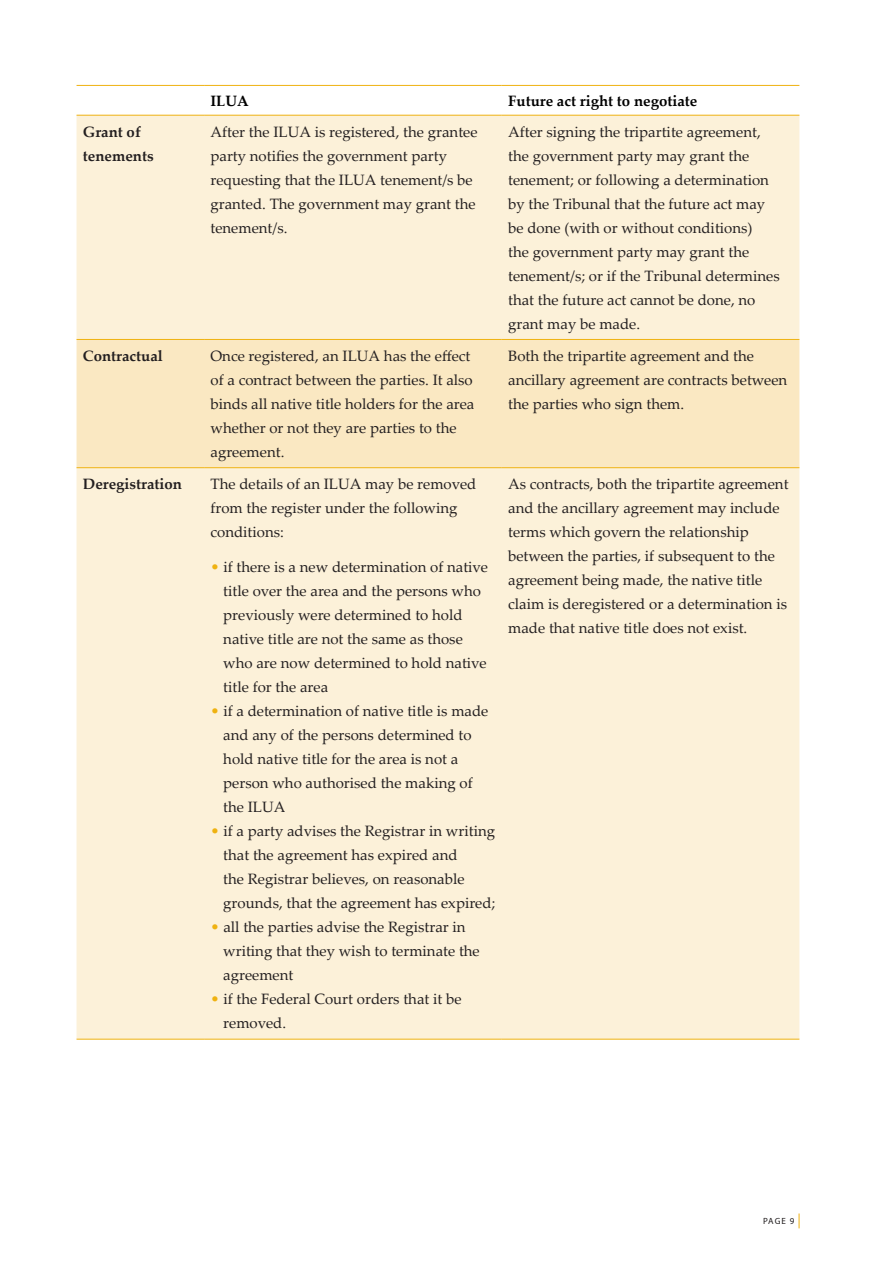
<style>
.page{position:relative;width:893px;height:1263px;background:#fff}
.page>*{position:absolute;margin:0;border:0;box-sizing:border-box;transform-origin:0 0}
.t1{font:15px/24px "Palatino Linotype";color:#231f20}
.t2{font:700 15px/24px "Palatino Linotype";color:#231f20}
.t3{font:700 15px "Palatino Linotype";color:#000}
.t4{font:9px "Myriad Pro";color:#231f20}
.s1{color:#efb211}
</style>
<div class="page">
<svg style="left:799px;top:1213px;width:1px;height:15px"></svg>
<div style="left:77px;top:116px;width:722px;height:923px;background:#fcf1d9"></div>
<div style="left:77px;top:340px;width:722px;height:127px;background:#fae8c2"></div>
<hr style="left:77px;top:85px;width:127px;height:1px;background:#efb211">
<hr style="left:204px;top:85px;width:298px;height:1px;background:#efb211">
<hr style="left:502px;top:85px;width:297px;height:1px;background:#efb211">
<hr style="left:77px;top:115px;width:127px;height:1px;background:#efb211">
<hr style="left:204px;top:115px;width:298px;height:1px;background:#efb211">
<hr style="left:502px;top:115px;width:297px;height:1px;background:#efb211">
<hr style="left:77px;top:339px;width:127px;height:1px;background:#efb211">
<hr style="left:204px;top:339px;width:298px;height:1px;background:#efb211">
<hr style="left:502px;top:339px;width:297px;height:1px;background:#efb211">
<hr style="left:77px;top:467px;width:127px;height:1px;background:#efb211">
<hr style="left:204px;top:467px;width:298px;height:1px;background:#efb211">
<hr style="left:502px;top:467px;width:297px;height:1px;background:#efb211">
<hr style="left:77px;top:1039px;width:127px;height:1px;background:#efb211">
<hr style="left:204px;top:1039px;width:298px;height:1px;background:#efb211">
<hr style="left:502px;top:1039px;width:297px;height:1px;background:#efb211">
<p class="t3" style="left:210px;top:90px;width:40px">ILUA</p>
<p class="t3" style="left:508px;top:90px;width:191px">Future act right to negotiate</p>
<p class="t2" style="left:83px;top:119px;width:72px">Grant of tenements</p>
<p class="t1" style="left:210px;top:119px;width:269px">After the ILUA is registered, the grantee party notifies the government party requesting that the ILUA tenement/s be granted. The government may grant the tenement/s.</p>
<p class="t1" style="left:508px;top:119px;width:273px">After signing the tripartite agreement, the government party may grant the tenement; or following a determination by the Tribunal that the future act may be done (with or without conditions)<br>the government party may grant the tenement/s; or if the Tribunal determines that the future act cannot be done, no grant may be made.</p>
<p class="t2" style="left:83px;top:343px;width:81px">Contractual</p>
<p class="t1" style="left:210px;top:343px;width:265px">Once registered, an ILUA has the effect of a contract between the parties. It also binds all native title holders for the area whether or not they are parties to the agreement.</p>
<p class="t1" style="left:508px;top:343px;width:281px">Both the tripartite agreement and the ancillary agreement are contracts between the parties who sign them.</p>
<p class="t2" style="left:83px;top:472px;width:101px">Deregistration</p>
<p class="t1" style="left:211px;top:472px;width:267px">The details of an ILUA may be removed from the register under the following conditions:</p>
<p class="t1" style="left:223px;top:554px;width:266px;text-indent:-13px"><span class="s1">•</span> if there is a new determination of native title over the area and the persons who previously were determined to hold native title are not the same as those who are now determined to hold native title for the area</p>
<p class="t1" style="left:223px;top:698px;width:267px;text-indent:-13px"><span class="s1">•</span> if a determination of native title is made and any of the persons determined to hold native title for the area is not a person who authorised the making of the ILUA</p>
<p class="t1" style="left:223px;top:818px;width:274px;text-indent:-13px"><span class="s1">•</span> if a party advises the Registrar in writing that the agreement has expired and<br>the Registrar believes, on reasonable grounds, that the agreement has expired;</p>
<p class="t1" style="left:223px;top:914px;width:258px;text-indent:-13px"><span class="s1">•</span> all the parties advise the Registrar in writing that they wish to terminate the agreement</p>
<p class="t1" style="left:223px;top:986px;width:240px;text-indent:-13px"><span class="s1">•</span> if the Federal Court orders that it be removed.</p>
<p class="t1" style="left:508px;top:472px;width:282px">As contracts, both the tripartite agreement and the ancillary agreement may include terms which govern the relationship between the parties, if subsequent to the agreement being made, the native title claim is deregistered or a determination is made that native title does not exist.</p>
<p class="t4" style="left:763px;top:1216px;width:33px">PAGE 9</p>
</div>
